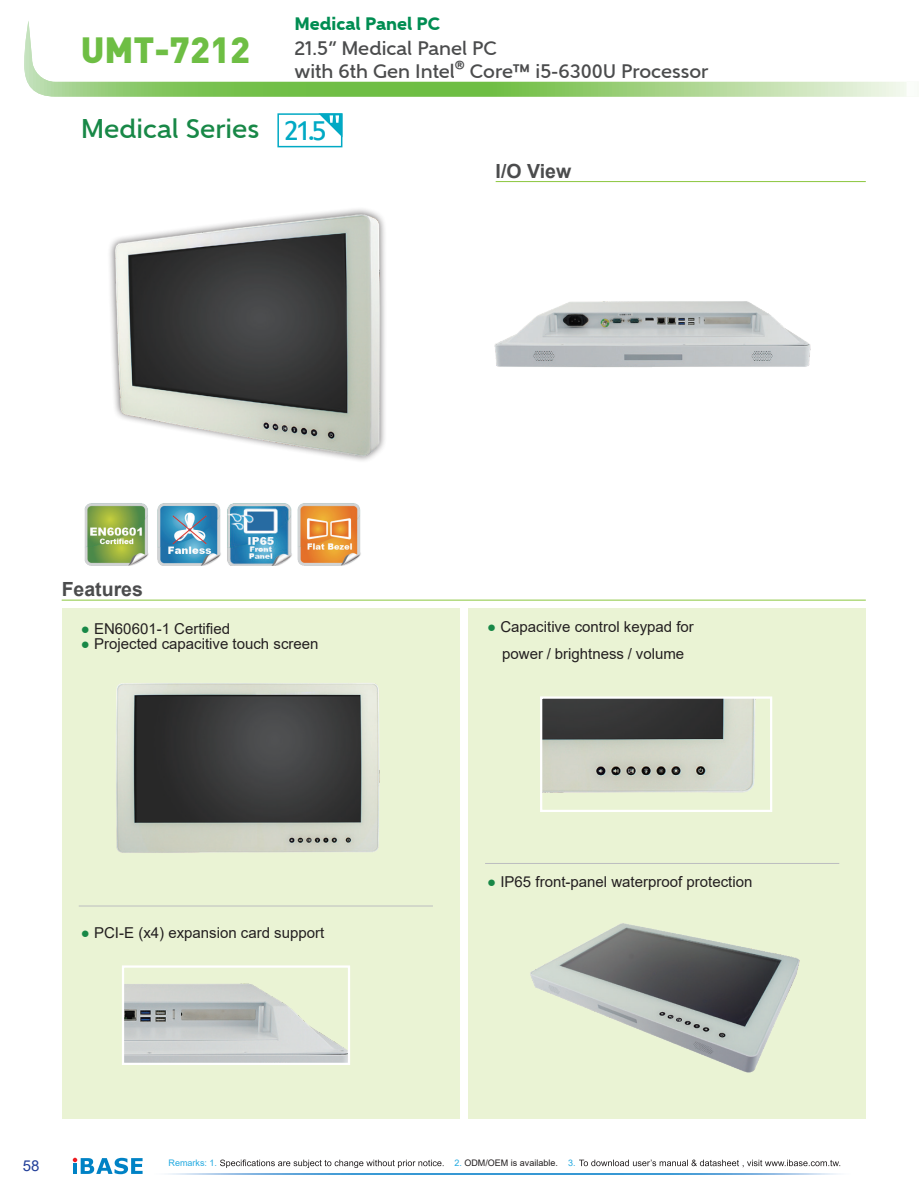
<style>
.page{position:relative;width:919px;height:1191px;background:#fff}
.page>*{position:absolute;margin:0;border:0;box-sizing:border-box;transform-origin:0 0}
.t1{font:30px "Estrangelo Edessa";color:#01a9c4}
.t2{font:500 27px "Gentleman 700";color:#188847}
.t3{font:500 19.5px/23.4px "Gentleman 700";color:#4b4c4d}
.t4{font:700 19.5px "Arial";color:#4b4c4d}
.t5{font:800 18px "Gentleman 900";color:#008d52}
.t6{font:15px/27px "Arial";color:#231f20;text-align:center}
.t7{font:15px "Arial";color:#223f99}
.t8{font:500 11.4px "Gentleman 700";color:#4b4c4d}
.t9{font:9px "Arial";color:#231f20}
.t10{font:9px "Arial";color:#24aae1}
.s1{font-family:"DIN Pro";font-weight:900;font-size:36px;color:#6ebe44}
.s2{color:#188847}
.s3{color:#24aae1}
</style>
<div class="page">
<hr style="left:62px;top:600px;width:803px;height:1px;background:#8bc63e">
<hr style="left:495px;top:181px;width:370px;height:1px;background:#8bc63e">
<div style="left:62px;top:608px;width:397px;height:510px;background:#eaf3d4"></div>
<div style="left:468px;top:608px;width:397px;height:510px;background:#eaf3d4"></div>
<svg style="left:72px;top:1157px;width:71px;height:18px"></svg>
<svg style="left:220px;top:1159px;width:223px;height:9px"></svg>
<img style="left:168px;top:1173px;width:670px;height:1px">
<svg style="left:579px;top:1159px;width:261px;height:8px"></svg>
<svg style="left:24px;top:21px;width:882px;height:76px"></svg>
<svg style="left:906px;top:82px;width:1px;height:15px"></svg>
<hr style="left:485px;top:863px;width:354px;height:1px;background:#bcbdc0">
<hr style="left:79px;top:905px;width:354px;height:1px;background:#bcbdc0">
<img style="left:116px;top:683px;width:264px;height:170px">
<img style="left:530px;top:923px;width:270px;height:150px">
<img style="left:543px;top:699px;width:213px;height:94px">
<div style="left:540px;top:696px;width:232px;height:116px;border:2px solid #fff"></div>
<img style="left:109px;top:209px;width:276px;height:252px">
<img style="left:494px;top:301px;width:317px;height:66px">
<img style="left:125px;top:983px;width:222px;height:79px">
<div style="left:122px;top:965px;width:228px;height:100px;border:2px solid #fff"></div>
<img style="left:84px;top:503px;width:208px;height:63px">
<img style="left:297px;top:503px;width:64px;height:63px">
<svg style="left:277px;top:113px;width:65px;height:34px"></svg>
<p class="t5" style="left:294px;top:13px;width:147px">Medical Panel PC</p>
<h3 class="t3" style="left:294px;top:36px;width:204px;text-indent:-214px"><span class="s1">UMT-7212</span> 21.5” Medical Panel PC with 6th Gen Intel</h3>
<p class="t8" style="left:455px;top:58px;width:11px">®</p>
<h3 class="t3" style="left:470px;top:60px;width:240px">Core™ i5-6300U Processor</h3>
<h2 class="t2" style="left:81px;top:112px;width:180px">Medical Series</h2>
<h1 class="t1" style="left:284px;top:116px;width:45px">21.5</h1>
<h3 class="t4" style="left:62px;top:575px;width:83px">Features</h3>
<p class="t6" style="left:81px;top:615px;width:151px"><span class="s2">●</span> EN60601-1 Certified</p>
<p class="t6" style="left:81px;top:630px;width:239px"><span class="s2">●</span> Projected capacitive touch screen</p>
<p class="t6" style="left:81px;top:919px;width:245px"><span class="s2">●</span> PCI-E (x4) expansion card support</p>
<h3 class="t4" style="left:495px;top:158px;width:77px">I/O View</h3>
<p class="t6" style="left:487px;top:613px;width:208px"><span class="s2">●</span> Capacitive control keypad for power / brightness / volume</p>
<p class="t6" style="left:487px;top:868px;width:267px"><span class="s2">●</span> IP65 front-panel waterproof protection</p>
<p class="t7" style="left:23px;top:1155px;width:18px">58</p>
<p class="t10" style="left:169px;top:1156px;width:50px">Remarks: 1.</p>
<p class="t9" style="left:454px;top:1156px;width:123px"><span class="s3">2.</span> ODM/OEM is available. <span class="s3">3.</span></p>
</div>
